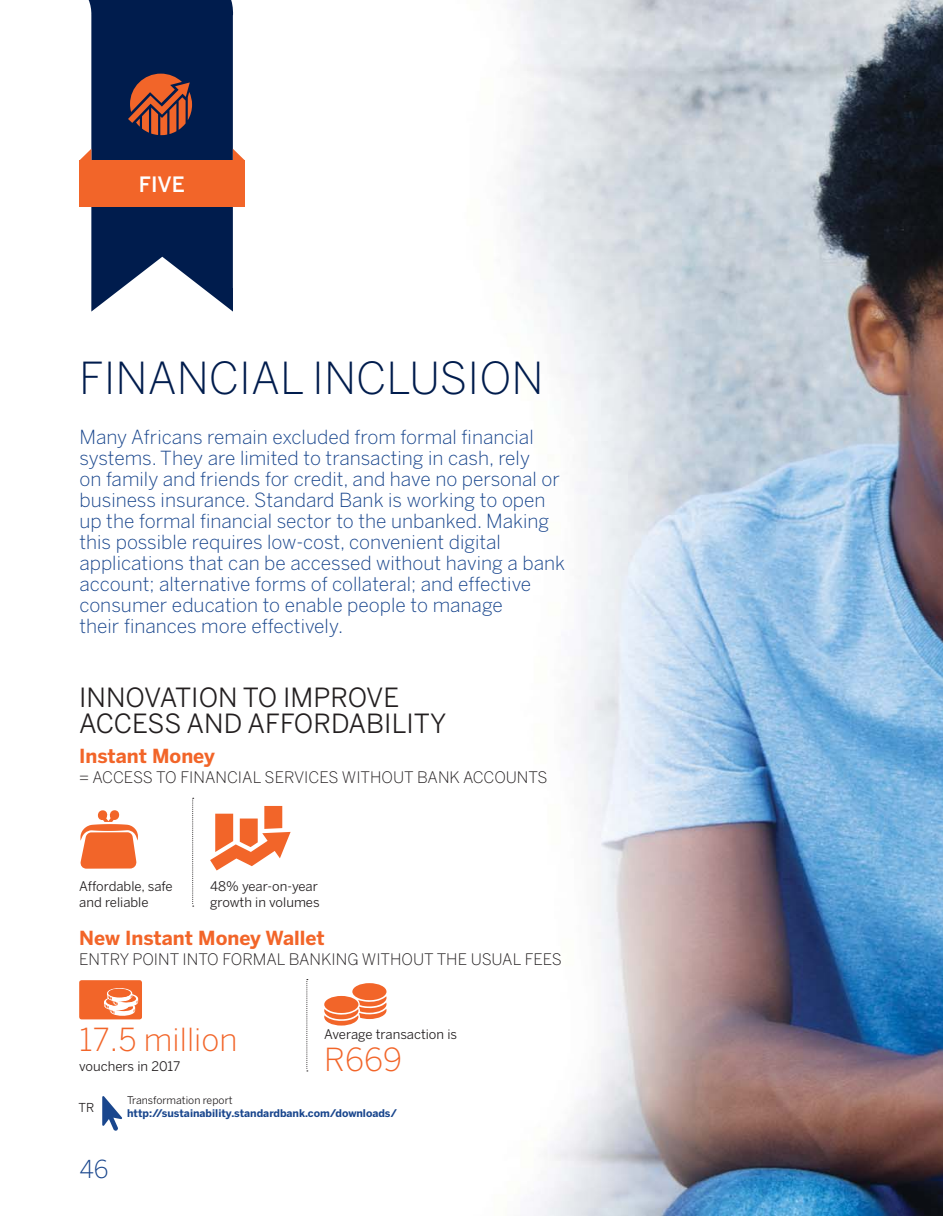
<style>
.page{position:relative;width:943px;height:1216px;background:#fff}
.page>*{position:absolute;margin:0;border:0;box-sizing:border-box;transform-origin:0 0}
.t1{font:300 43.75px "Benton Sans";color:#001c4d}
.t2{font:300 31.5px "Benton Sans";color:#f26529}
.t3{font:26.25px/26.2px "Benton Sans";color:#231f20}
.t4{font:300 24.5px "Benton Sans";color:#19468d}
.t5{font:500 21px "Benton Sans";color:#fff}
.t6{font:300 19.25px/21px "Benton Sans";color:#19468d}
.t7{font:700 19.25px "Benton Sans";color:#f26529}
.t8{font:300 15.75px "Benton Sans";color:#231f20}
.t9{font:13.12px/15.8px "Benton Sans";color:#231f20}
.t10{font:12.25px "Benton Sans";color:#231f20}
.t11{font:700 10.5px "Benton Sans";color:#19468d}
.t12{font:10.5px "Benton Sans";color:#231f20}
</style>
<div class="page">
<img style="left:79px;top:0;width:863px;height:1215px">
<svg style="left:210px;top:806px;width:80px;height:64px"></svg>
<svg style="left:80px;top:810px;width:58px;height:58px"></svg>
<div style="left:79px;top:980px;width:63px;height:39px;background:#f26529;border-radius:2px"></div>
<svg style="left:104px;top:988px;width:34px;height:28px"></svg>
<svg style="left:324px;top:983px;width:62px;height:42px"></svg>
<svg style="left:306px;top:979px;width:2px;height:92px"></svg>
<svg style="left:192px;top:797px;width:2px;height:109px"></svg>
<svg style="left:102px;top:1096px;width:20px;height:34px"></svg>
<svg style="left:79px;top:0;width:155px;height:311px;fill:#001c4d"></svg>
<svg style="left:80px;top:149px;width:165px;height:11px;background:#233157"></svg>
<div style="left:79px;top:160px;width:166px;height:47px;background:#f26529"></div>
<svg style="left:128px;top:74px;width:64px;height:61px;background:#914737"></svg>
<p class="t5" style="left:139px;top:174px;width:48px">FIVE</p>
<h1 class="t1" style="left:79px;top:358px;width:466px">FINANCIAL INCLUSION</h1>
<p class="t6" style="left:79px;top:428px;width:487px">Many Africans remain excluded from formal financial systems. They are limited to transacting in cash, rely<br>on family and friends for credit, and have no personal or business insurance. Standard Bank is working to open up the formal financial sector to the unbanked. Making this possible requires low-cost, convenient digital applications that can be accessed without having a bank account; alternative forms of collateral; and effective consumer education to enable people to manage<br>their finances more effectively.</p>
<h3 class="t3" style="left:79px;top:686px;width:368px">INNOVATION TO IMPROVE<br>ACCESS AND AFFORDABILITY</h3>
<p class="t7" style="left:79px;top:747px;width:137px">Instant Money</p>
<p class="t8" style="left:79px;top:769px;width:470px">= ACCESS TO FINANCIAL SERVICES WITHOUT BANK ACCOUNTS</p>
<p class="t9" style="left:210px;top:879px;width:111px">48% year-on-year growth in volumes</p>
<p class="t9" style="left:79px;top:879px;width:95px">Affordable, safe and reliable</p>
<p class="t7" style="left:79px;top:928px;width:247px">New Instant Money Wallet</p>
<p class="t8" style="left:79px;top:951px;width:484px">ENTRY POINT INTO FORMAL BANKING WITHOUT THE USUAL FEES</p>
<h2 class="t2" style="left:79px;top:1024px;width:160px">17.5 million</h2>
<p class="t9" style="left:79px;top:1059px;width:103px">vouchers in 2017</p>
<p class="t9" style="left:324px;top:1027px;width:134px">Average transaction is</p>
<h2 class="t2" style="left:324px;top:1044px;width:79px">R669</h2>
<p class="t10" style="left:78px;top:1101px;width:17px">TR</p>
<p class="t4" style="left:79px;top:1157px;width:31px">46</p>
<p class="t12" style="left:127px;top:1095px;width:107px">Transformation report</p>
<p class="t11" style="left:127px;top:1107px;width:272px">http://sustainability.standardbank.com/downloads/</p>
</div>
